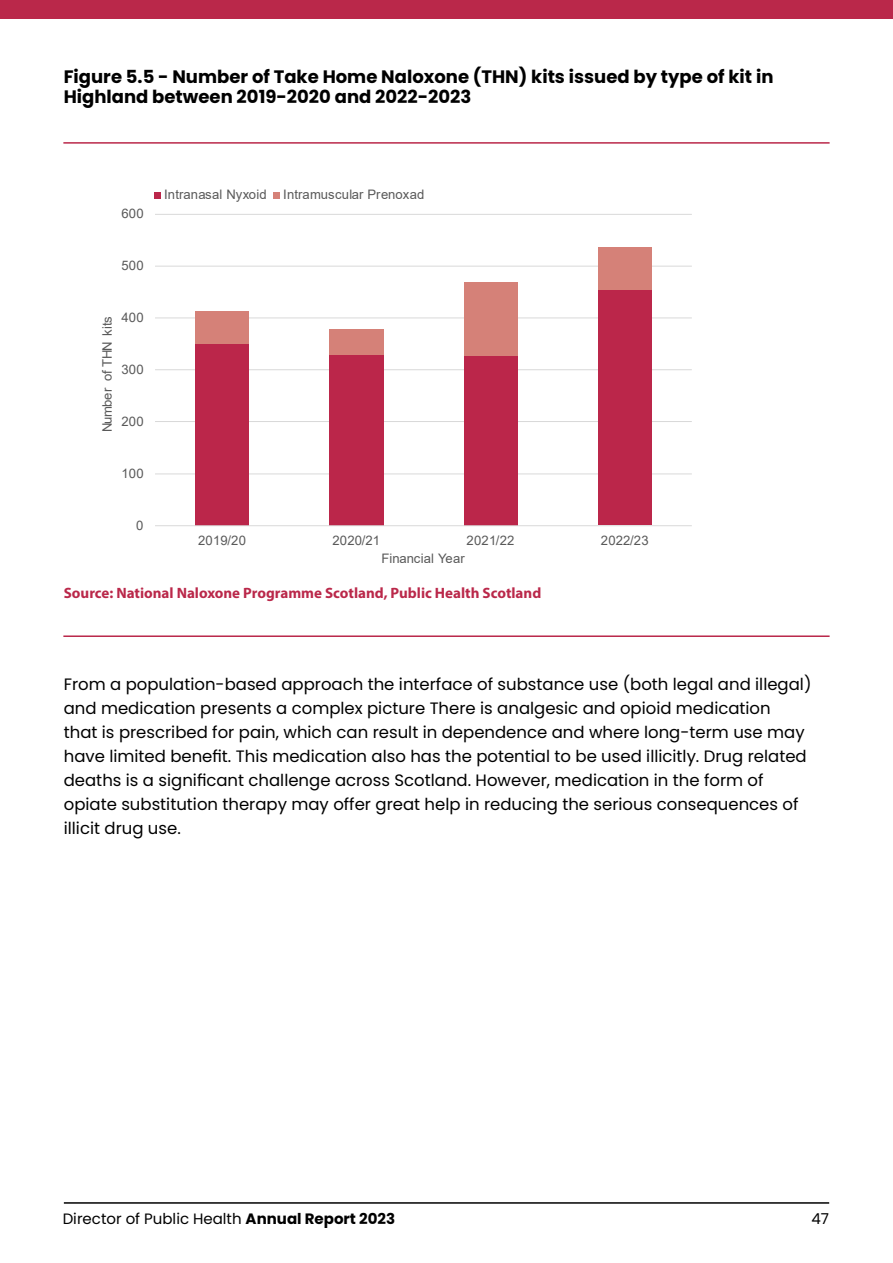
<style>
.page{position:relative;width:893px;height:1263px;background:#fff}
.page>*{position:absolute;margin:0;border:0;box-sizing:border-box;transform-origin:0 0}
.t1{font:700 18px/20.7px "Poppins";color:#000}
.t2{font:16.5px/24px "Poppins";color:#000}
.t3{font:700 15px "Myriad Pro";color:#ba284a}
.t4{font:15px "Poppins";color:#000}
.t5{font:13.05px "Arial";letter-spacing:.015em;color:#595959}
.t6{font:13.05px "Arial";letter-spacing:-.03em;color:#595959}
.s1{font-weight:700}
</style>
<div class="page">
<hr style="left:64px;top:1202px;width:765px;height:2px;background:#000">
<div style="left:0;top:0;width:893px;height:19px;background:#ba284a"></div>
<hr style="left:155px;top:474px;width:537px;height:1px;background:#d9d9d9">
<hr style="left:155px;top:421px;width:537px;height:1px;background:#d9d9d9">
<hr style="left:155px;top:369px;width:537px;height:1px;background:#d9d9d9">
<hr style="left:155px;top:318px;width:537px;height:1px;background:#d9d9d9">
<hr style="left:155px;top:266px;width:537px;height:1px;background:#d9d9d9">
<hr style="left:155px;top:214px;width:537px;height:1px;background:#d9d9d9">
<div style="left:598px;top:290px;width:54px;height:235px;background:#bb264a"></div>
<div style="left:464px;top:356px;width:54px;height:169px;background:#bb264a"></div>
<div style="left:329px;top:355px;width:54px;height:170px;background:#bb264a"></div>
<div style="left:195px;top:344px;width:54px;height:181px;background:#bb264a"></div>
<div style="left:464px;top:282px;width:54px;height:74px;background:#d58178"></div>
<div style="left:329px;top:329px;width:54px;height:26px;background:#d58178"></div>
<div style="left:195px;top:311px;width:54px;height:33px;background:#d58178"></div>
<div style="left:598px;top:247px;width:54px;height:43px;background:#d58178"></div>
<hr style="left:155px;top:525px;width:537px;height:1px;background:#d9d9d9">
<svg style="left:155px;top:192px;width:6px;height:6px"></svg>
<svg style="left:274px;top:192px;width:6px;height:6px"></svg>
<hr style="left:63px;top:635px;width:767px;height:2px;background:#ba284a">
<hr style="left:63px;top:142px;width:767px;height:2px;background:#ba284a">
<p class="t1" style="left:64px;top:66px;width:711px">Figure 5.5 - Number of Take Home Naloxone (THN) kits issued by type of kit in<br>Highland between 2019-2020 and 2022-2023</p>
<p class="t5" style="left:121px;top:205px;width:24px">600</p>
<p class="t5" style="left:121px;top:257px;width:24px">500</p>
<p class="t6" style="left:98px;top:432px;width:118px;rotate:-90deg">Number of THN kits</p>
<p class="t5" style="left:121px;top:308px;width:24px">400</p>
<p class="t5" style="left:121px;top:360px;width:24px">300</p>
<p class="t5" style="left:121px;top:412px;width:24px">200</p>
<p class="t5" style="left:121px;top:464px;width:24px">100</p>
<p class="t5" style="left:136px;top:516px;width:9px">0</p>
<p class="t5" style="left:164px;top:186px;width:104px">Intranasal Nyxoid</p>
<p class="t5" style="left:283px;top:186px;width:143px">Intramuscular Prenoxad</p>
<p class="t5" style="left:198px;top:532px;width:49px">2019/20</p>
<p class="t5" style="left:332px;top:532px;width:49px">2020/21</p>
<p class="t5" style="left:467px;top:532px;width:49px">2021/22</p>
<p class="t5" style="left:601px;top:532px;width:49px">2022/23</p>
<p class="t5" style="left:381px;top:550px;width:85px">Financial Year</p>
<p class="t3" style="left:64px;top:583px;width:479px">Source: National Naloxone Programme Scotland, Public Health Scotland</p>
<p class="t2" style="left:64px;top:672px;width:749px">From a population-based approach the interface of substance use (both legal and illegal) and medication presents a complex picture There is analgesic and opioid medication<br>that is prescribed for pain, which can result in dependence and where long-term use may have limited benefit. This medication also has the potential to be used illicitly. Drug related deaths is a significant challenge across Scotland. However, medication in the form of opiate substitution therapy may offer great help in reducing the serious consequences of illicit drug use.</p>
<p class="t4" style="left:63px;top:1210px;width:334px">Director of Public Health <span class="s1">Annual Report 2023</span></p>
<p class="t4" style="left:811px;top:1210px;width:19px">47</p>
</div>
